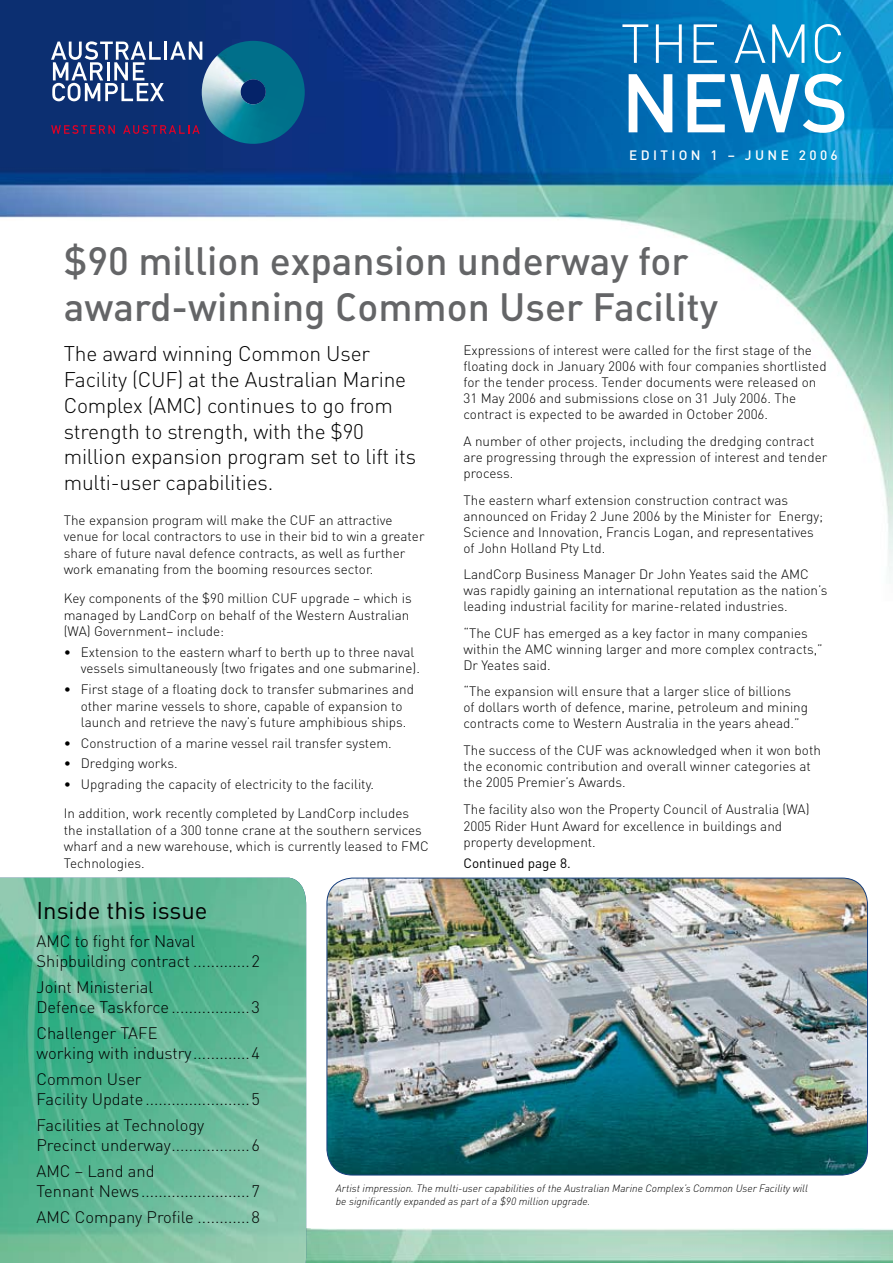
<style>
.page{position:relative;width:893px;height:1263px;background:#fff}
.page>*{position:absolute;margin:0;border:0;box-sizing:border-box;transform-origin:0 0}
.t1{font:39px/46.8px "DIN Medium Alternate";color:#646567}
.t2{font:24px "DIN";color:#000}
.t3{font:300 21px/25.8px "DIN";letter-spacing:-.01em;color:#000}
.t4{font:300 16.5px/19.8px "DIN";color:#000}
.t5{font:300 13.5px/16px "DIN";color:#000}
.t6{font:500 13.5px "DIN";letter-spacing:.25em;color:#fff}
.t7{font:13.5px "DIN";color:#000}
.t8{font:italic 300 10.5px/12.6px "DIN";color:#000}
.s1{font-family:"DIN";font-weight:500}
</style>
<div class="page">
<img style="left:306px;top:1229px;width:587px;height:34px">
<img style="left:0;top:0;width:893px;height:573px">
<svg style="left:622px;top:24px;width:219px;height:39px;background:#3093c9"></svg>
<hr style="left:164px;top:42px;width:3px;height:18px;background:#fff">
<svg style="left:170px;top:42px;width:32px;height:18px"></svg>
<svg style="left:51px;top:41px;width:113px;height:60px"></svg>
<svg style="left:51px;top:125px;width:64px;height:9px"></svg>
<svg style="left:123px;top:125px;width:77px;height:9px"></svg>
<img style="left:202px;top:41px;width:103px;height:103px">
<div style="left:241px;top:79px;width:25px;height:25px;background:#052369;border-radius:50%"></div>
<svg style="left:629px;top:74px;width:215px;height:59px"></svg>
<img style="left:0;top:878px;width:306px;height:385px">
<img style="left:327px;top:878px;width:540px;height:297px;border-radius:26px">
<p class="t6" style="left:629px;top:146px;width:210px">EDITION 1 – JUNE 2006</p>
<h1 class="t1" style="left:64px;top:236px;width:656px"><span class="s1">$90</span> million expansion underway for award-winning Common User Facility</h1>
<h3 class="t3" style="left:64px;top:341px;width:354px">The award winning Common User Facility (CUF) at the Australian Marine Complex (AMC) continues to go from strength to strength, with the $90 million expansion program set to lift its multi-user capabilities.</h3>
<p class="t5" style="left:64px;top:512px;width:362px;line-height:16.5px">The expansion program will make the CUF an attractive venue for local contractors to use in their bid to win a greater share of future naval defence contracts, as well as further work emanating from the booming resources sector.</p>
<p class="t5" style="left:64px;top:590px;width:349px;line-height:16.5px">Key components of the $90 million CUF upgrade – which is managed by LandCorp on behalf of the Western Australian (WA) Government– include:</p>
<p class="t5" style="left:81px;top:644px;width:341px;line-height:16.5px;text-indent:-17px">• Extension to the eastern wharf to berth up to three naval vessels simultaneously (two frigates and one submarine).</p>
<p class="t5" style="left:81px;top:681px;width:335px;line-height:16.5px;text-indent:-17px">• First stage of a floating dock to transfer submarines and other marine vessels to shore, capable of expansion to launch and retrieve the navy’s future amphibious ships.</p>
<p class="t5" style="left:64px;top:735px;width:330px">• Construction of a marine vessel rail transfer system.</p>
<p class="t5" style="left:64px;top:755px;width:115px">• Dredging works.</p>
<p class="t5" style="left:64px;top:769px;width:347px;line-height:29.2px">• Upgrading the capacity of electricity to the facility.<br>In addition, work recently completed by LandCorp includes</p>
<p class="t5" style="left:64px;top:821px;width:366px;line-height:16.5px">the installation of a 300 tonne crane at the southern services wharf and a new warehouse, which is currently leased to FMC<br>Technologies.</p>
<p class="t5" style="left:463px;top:342px;width:365px">Expressions of interest were called for the first stage of the floating dock in January 2006 with four companies shortlisted for the tender process. Tender documents were released on 31 May 2006 and submissions close on 31 July 2006. The contract is expected to be awarded in October 2006.</p>
<p class="t5" style="left:463px;top:433px;width:365px">A number of other projects, including the dredging contract are progressing through the expression of interest and tender process.</p>
<p class="t5" style="left:463px;top:492px;width:361px">The eastern wharf extension construction contract was announced on Friday 2 June 2006 by the Minister for Energy; Science and Innovation, Francis Logan, and representatives of John Holland Pty Ltd.</p>
<p class="t5" style="left:463px;top:566px;width:365px">LandCorp Business Manager Dr John Yeates said the AMC was rapidly gaining an international reputation as the nation’s leading industrial facility for marine-related industries.</p>
<p class="t5" style="left:463px;top:625px;width:361px">“The CUF has emerged as a key factor in many companies within the AMC winning larger and more complex contracts,”<br>Dr Yeates said.</p>
<p class="t5" style="left:463px;top:683px;width:346px">“The expansion will ensure that a larger slice of billions<br>of dollars worth of defence, marine, petroleum and mining contracts come to Western Australia in the years ahead.”</p>
<p class="t5" style="left:463px;top:742px;width:359px">The success of the CUF was acknowledged when it won both the economic contribution and overall winner categories at the 2005 Premier’s Awards.</p>
<p class="t5" style="left:463px;top:801px;width:348px">The facility also won the Property Council of Australia (WA)<br>2005 Rider Hunt Award for excellence in buildings and property development.</p>
<p class="t7" style="left:463px;top:854px;width:109px">Continued page 8.</p>
<h2 class="t2" style="left:36px;top:895px;width:173px">Inside this issue</h2>
<p class="t4" style="left:36px;top:931px;width:225px">AMC to fight for Naval<br>Shipbuilding contract .............2</p>
<p class="t4" style="left:36px;top:977px;width:225px">Joint Ministerial<br>Defence Taskforce ..................3</p>
<p class="t4" style="left:36px;top:1023px;width:225px">Challenger TAFE<br>working with industry.............4</p>
<p class="t4" style="left:36px;top:1069px;width:225px">Common User<br>Facility Update........................5</p>
<p class="t4" style="left:36px;top:1115px;width:225px">Facilities at Technology<br>Precinct underway..................6</p>
<p class="t4" style="left:36px;top:1161px;width:225px">AMC – Land and<br>Tennant News.........................7</p>
<p class="t4" style="left:36px;top:1207px;width:225px">AMC Company Profile ............8</p>
<p class="t8" style="left:336px;top:1182px;width:474px">Artist impression. The multi-user capabilities of the Australian Marine Complex’s Common User Facility will be significantly expanded as part of a $90 million upgrade.</p>
</div>
